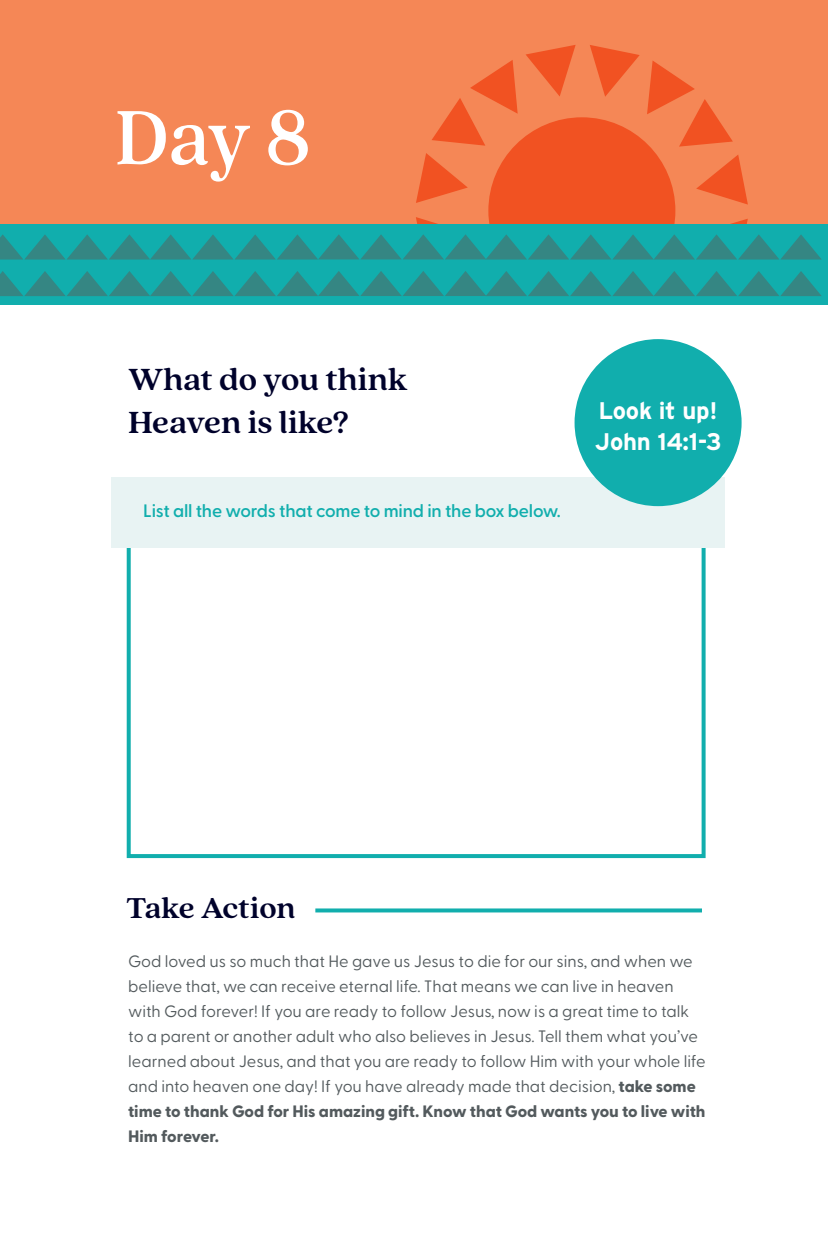
<style>
.page{position:relative;width:828px;height:1260px;background:#fff}
.page>*{position:absolute;margin:0;border:0;box-sizing:border-box;transform-origin:0 0}
.t1{font:500 86px "Quincy CF";color:#fff;scale:.93 1}
.t2{font:700 34px/42.8px "Quincy CF";letter-spacing:-.005em;color:#00022b}
.t3{font:700 32px "Quincy CF";letter-spacing:-.01em;color:#00022b}
.t4{font:700 24px/31px "Interstate";letter-spacing:-.01em;color:#fff}
.t5{font:600 18px "Greycliff CF";letter-spacing:-.01em;color:#11aead}
.t6{font:16.4px/25px "Greycliff CF";color:#535a5d}
.s1{font-weight:800}
</style>
<div class="page">
<hr style="left:827px;top:904px;width:1px;height:243px;background:#00022b">
<svg style="left:827px;top:1022px;width:1px;height:41px"></svg>
<svg style="left:827px;top:1074px;width:1px;height:73px"></svg>
<div style="left:127px;top:538px;width:579px;height:320px;border:4px solid #11aead"></div>
<div style="left:111px;top:477px;width:613px;height:71px;background:#e8f3f3"></div>
<div style="left:575px;top:339px;width:167px;height:167px;background:#11aead;border-radius:50%"></div>
<svg style="left:315px;top:908px;width:387px;height:4px;background:#2db7b6"></svg>
<div style="left:0;top:0;width:828px;height:233px;background:#f58756"></div>
<div style="left:0;top:224px;width:828px;height:81px;background:#11aead"></div>
<svg style="left:0;top:45px;width:822px;height:215px"></svg>
<svg style="left:0;top:271px;width:822px;height:25px"></svg>
<h1 class="t1" style="left:115px;top:87px;width:212px">Day 8</h1>
<h2 class="t2" style="left:128px;top:358px;width:281px">What do you think<br>Heaven is like?</h2>
<p class="t5" style="left:143px;top:497px;width:419px">List all the words that come to mind in the box below.</p>
<h3 class="t4" style="left:595px;top:395px;width:128px">Look it up!<br>John 14:1-3</h3>
<h3 class="t3" style="left:126px;top:889px;width:171px">Take Action</h3>
<p class="t6" style="left:128px;top:948px;width:579px">God loved us so much that He gave us Jesus to die for our sins, and when we believe that, we can receive eternal life. That means we can live in heaven with God forever! If you are ready to follow Jesus, now is a great time to talk to a parent or another adult who also believes in Jesus. Tell them what you’ve learned about Jesus, and that you are ready to follow Him with your whole life and into heaven one day! If you have already made that decision, <span class="s1">take some time to thank God for His amazing gift. Know that God wants you to live with Him forever.</span></p>
</div>
